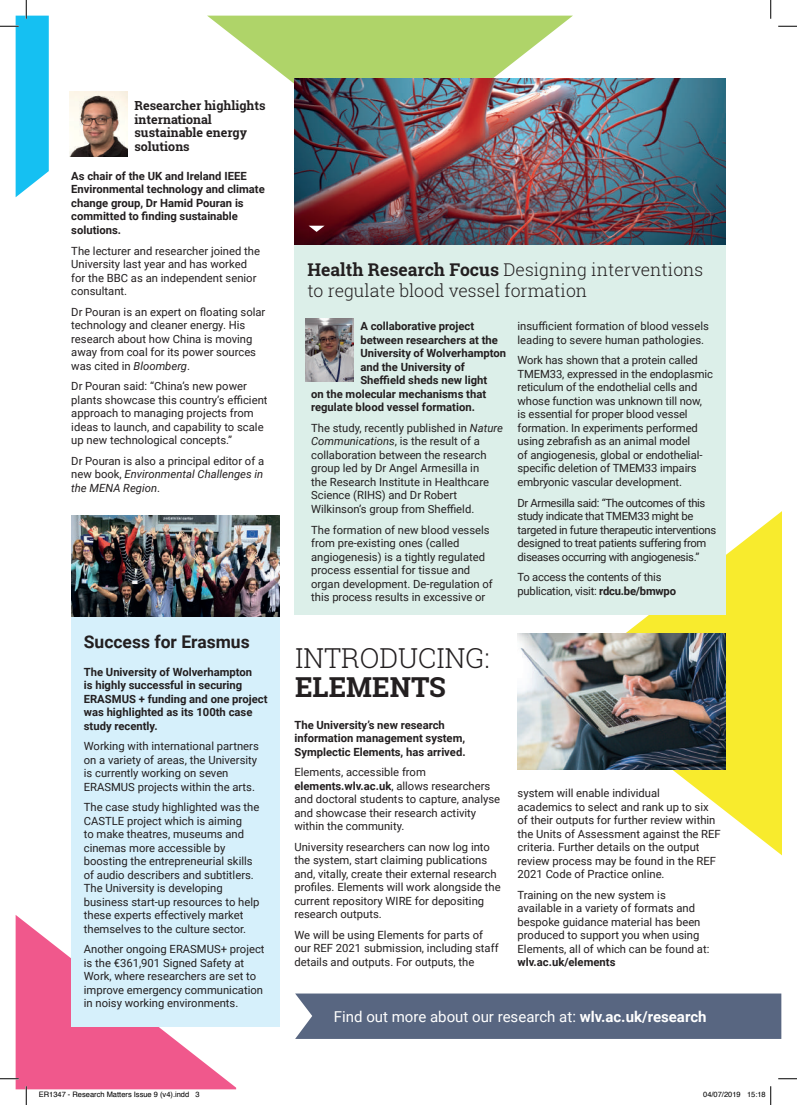
<style>
.page{position:relative;width:797px;height:1105px;background:#fff}
.page>*{position:absolute;margin:0;border:0;box-sizing:border-box;transform-origin:0 0}
.t1{font:300 27.5px "Roboto Slab";color:#231f20}
.t2{font:700 27.5px "Roboto Slab";color:#231f20}
.t3{font:300 17.62px/21.1px "Roboto Slab";color:#231f20}
.t4{font:700 17.5px "Roboto";color:#231f20}
.t5{font:15px "Roboto";color:#fff}
.t6{font:700 12.5px/13.8px "Roboto Slab";color:#231f20}
.t7{font:11.25px/13.5px "Roboto";color:#231f20}
.t8{font:700 11.25px/13.5px "Roboto";color:#231f20}
.t9{font:11.25px/13.5px "Roboto";letter-spacing:-.03em;color:#231f20}
.t10{font:11.25px/13.5px "Roboto";letter-spacing:-.02em;color:#231f20}
.t11{font:7.5px "Helvetica";color:#000}
.s1{font-style:italic}
.s2{font-weight:700}
</style>
<div class="page">
<svg style="left:626px;top:506px;width:155px;height:349px;fill:#f8eb2d"></svg>
<div style="left:294px;top:81px;width:431px;height:534px;background:#dcefe9"></div>
<svg style="left:16px;top:915px;width:220px;height:174px;fill:#f0588c"></svg>
<svg style="left:207px;top:16px;width:366px;height:68px;fill:#afd469"></svg>
<div style="left:295px;top:993px;width:486px;height:46px;background:#586681"></div>
<img style="left:294px;top:78px;width:431px;height:166px">
<img style="left:517px;top:633px;width:208px;height:137px">
<img style="left:69px;top:91px;width:58px;height:66px">
<img style="left:305px;top:318px;width:48px;height:64px">
<div style="left:71px;top:595px;width:208px;height:432px;background:#d6f0fb"></div>
<img style="left:71px;top:516px;width:208px;height:100px">
<svg style="left:308px;top:226px;width:16px;height:6px"></svg>
<svg style="left:778px;top:25px;width:19px;height:2px"></svg>
<svg style="left:0;top:1078px;width:19px;height:1px"></svg>
<svg style="left:778px;top:1078px;width:19px;height:1px"></svg>
<svg style="left:0;top:0;width:49px;height:197px"></svg>
<svg style="left:25px;top:1086px;width:2px;height:19px"></svg>
<svg style="left:770px;top:0;width:1px;height:19px"></svg>
<svg style="left:770px;top:1086px;width:1px;height:19px"></svg>
<p class="t6" style="left:134px;top:98px;width:133px">Researcher highlights international sustainable energy solutions</p>
<p class="t8" style="left:71px;top:169px;width:195px">As chair of the UK and Ireland IEEE<br>Environmental technology and climate change group, Dr Hamid Pouran is committed to finding sustainable solutions.</p>
<p class="t7" style="left:71px;top:243px;width:190px">The lecturer and researcher joined the<br>University last year and has worked for the BBC as an independent senior consultant.</p>
<p class="t7" style="left:71px;top:304px;width:196px">Dr Pouran is an expert on floating solar technology and cleaner energy. His research about how China is moving away from coal for its power sources was cited in <span class="s1">Bloomberg</span>.</p>
<p class="t7" style="left:71px;top:379px;width:198px">Dr Pouran said: “China’s new power plants showcase this country’s efficient approach to managing projects from ideas to launch, and capability to scale up new technological concepts.”</p>
<p class="t7" style="left:71px;top:454px;width:194px;text-align:justify">Dr Pouran is also a principal editor of a new book, <span class="s1">Environmental Challenges in the MENA Region</span>.</p>
<h3 class="t4" style="left:84px;top:629px;width:167px">Success for Erasmus</h3>
<p class="t8" style="left:84px;top:664px;width:185px">The University of Wolverhampton<br>is highly successful in securing<br>ERASMUS + funding and one project was highlighted as its 100th case study recently.</p>
<p class="t7" style="left:84px;top:739px;width:176px">Working with international partners on a variety of areas, the University is currently working on seven ERASMUS projects within the arts.</p>
<p class="t7" style="left:84px;top:800px;width:177px">The case study highlighted was the CASTLE project which is aiming<br>to make theatres, museums and cinemas more accessible by boosting the entrepreneurial skills of audio describers and subtitlers.<br>The University is developing business start-up resources to help these experts effectively market themselves to the culture sector.</p>
<p class="t7" style="left:84px;top:942px;width:182px">Another ongoing ERASMUS+ project is the €361,901 Signed Safety at Work, where researchers are set to improve emergency communication in noisy working environments.</p>
<h2 class="t3" style="left:307px;top:259px;width:397px"><span class="s2">Health Research Focus</span> Designing interventions to regulate blood vessel formation</h2>
<p class="t8" style="left:360px;top:319px;width:115px">A collaborative project</p>
<p class="t8" style="left:360px;top:333px;width:139px">between researchers at the</p>
<p class="t8" style="left:360px;top:346px;width:147px">University of Wolverhampton</p>
<p class="t8" style="left:360px;top:360px;width:106px">and the University of</p>
<p class="t8" style="left:360px;top:373px;width:128px">Sheffield sheds new light</p>
<p class="t8" style="left:311px;top:387px;width:177px">on the molecular mechanisms that</p>
<p class="t8" style="left:311px;top:400px;width:165px">regulate blood vessel formation.</p>
<p class="t7" style="left:311px;top:421px;width:193px">The study, recently published in <span class="s1">Nature Communications</span>, is the result of a collaboration between the research group led by Dr Angel Armesilla in<br>the Research Institute in Healthcare Science (RIHS) and Dr Robert Wilkinson’s group from Sheffield.</p>
<p class="t7" style="left:311px;top:522px;width:183px">The formation of new blood vessels from pre-existing ones (called angiogenesis) is a tightly regulated process essential for tissue and organ development. De-regulation of this process results in excessive or</p>
<p class="t7" style="left:517px;top:319px;width:193px">insufficient formation of blood vessels leading to severe human pathologies.</p>
<p class="t7" style="left:517px;top:353px;width:197px">Work has shown that a protein called TMEM33, expressed in the endoplasmic reticulum of the endothelial cells and whose function was unknown till now, is essential for proper blood vessel formation. In experiments performed using zebrafish as an animal model<br>of angiogenesis, global or endothelial&shy;specific deletion of TMEM33 impairs embryonic vascular development.</p>
<p class="t9" style="left:517px;top:495px;width:200px">Dr Armesilla said: “The outcomes of this study indicate that TMEM33 might be targeted in future therapeutic interventions designed to treat patients suffering from diseases occurring with angiogenesis.”</p>
<p class="t10" style="left:517px;top:570px;width:160px">To access the contents of this publication, visit: <span class="s2">rdcu.be/bmwpo</span></p>
<h1 class="t1" style="left:295px;top:639px;width:196px">INTRODUCING:</h1>
<h1 class="t2" style="left:295px;top:668px;width:152px">ELEMENTS</h1>
<p class="t8" style="left:294px;top:717px;width:173px">The University’s new research information management system,<br>Symplectic Elements, has arrived.</p>
<p class="t7" style="left:294px;top:765px;width:207px">Elements, accessible from <span class="s2">elements.wlv.ac.uk</span>, allows researchers and doctoral students to capture, analyse and showcase their research activity within the community.</p>
<p class="t7" style="left:294px;top:840px;width:208px">University researchers can now log into the system, start claiming publications and, vitally, create their external research profiles. Elements will work alongside the current repository WIRE for depositing research outputs.</p>
<p class="t7" style="left:294px;top:928px;width:206px">We will be using Elements for parts of our REF 2021 submission, including staff details and outputs. For outputs, the</p>
<p class="t7" style="left:517px;top:786px;width:205px">system will enable individual<br>academics to select and rank up to six of their outputs for further review within the Units of Assessment against the REF criteria. Further details on the output review process may be found in the REF 2021 Code of Practice online.</p>
<p class="t7" style="left:517px;top:887px;width:193px">Training on the new system is available in a variety of formats and bespoke guidance material has been produced to support you when using Elements, all of which can be found at:</p>
<p class="t8" style="left:517px;top:955px;width:99px">wlv.ac.uk/elements</p>
<h3 class="t5" style="left:334px;top:1006px;width:374px">Find out more about our research at: <span class="s2">wlv.ac.uk/research</span></h3>
<p class="t11" style="left:39px;top:1089px;width:162px">ER1347 - Research Matters Issue 9 (v4).indd 3</p>
<p class="t11" style="left:703px;top:1089px;width:64px">04/07/2019 15:18</p>
</div>
